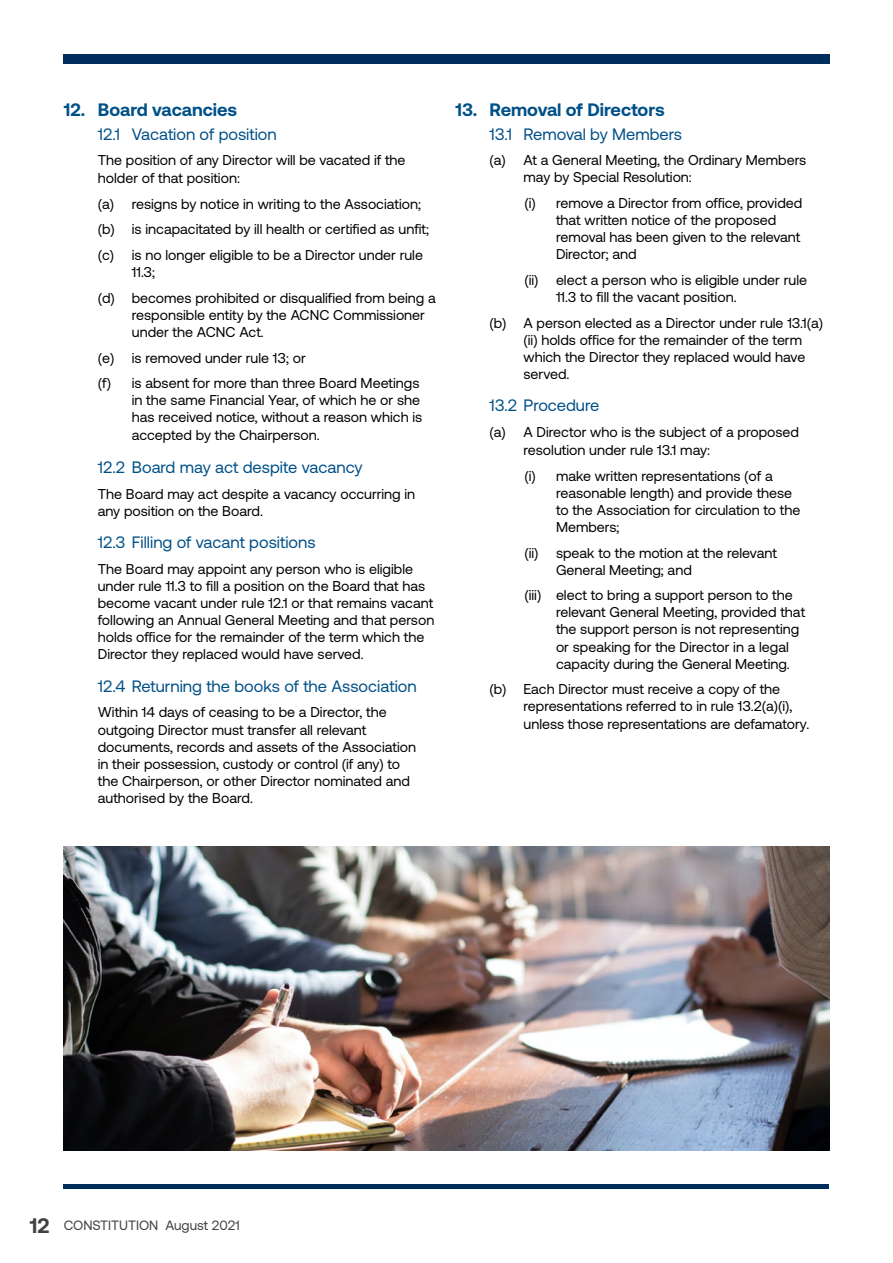
<style>
.page{position:relative;width:893px;height:1263px;background:#fff}
.page>*{position:absolute;margin:0;border:0;box-sizing:border-box;transform-origin:0 0}
.t1{font:700 18px "Aeonik";color:#005088}
.t2{font:16.5px "Aeonik";color:#005088}
.t3{font:14.25px/17.1px "Aeonik";color:#000}
.t4{font:13.5px "Aeonik";color:#414042}
.s1{font-weight:700;font-size:21px}
</style>
<div class="page">
<img style="left:64px;top:846px;width:765px;height:304px">
<div style="left:64px;top:1184px;width:765px;height:5px;background:#002e5c"></div>
<div style="left:63px;top:55px;width:767px;height:9px;background:#002e5c"></div>
<p class="t1" style="left:64px;top:99px;width:175px">12. Board vacancies</p>
<p class="t2" style="left:98px;top:125px;width:181px">12.1 Vacation of position</p>
<p class="t3" style="left:98px;top:151px;width:309px;line-height:18px">The position of any Director will be vacated if the holder of that position:</p>
<p class="t3" style="left:98px;top:191px;width:333px;line-height:25.7px">(a) resigns by notice in writing to the Association; (b) is incapacitated by ill health or certified as unfit; (c) is no longer eligible to be a Director under rule</p>
<p class="t3" style="left:98px;top:259px;width:339px;line-height:25.7px;text-indent:34px">11.3;<br>(d) becomes prohibited or disqualified from being a</p>
<p class="t3" style="left:132px;top:306px;width:295px">responsible entity by the ACNC Commissioner under the ACNC Act.</p>
<p class="t3" style="left:98px;top:345px;width:323px;line-height:25.7px">(e) is removed under rule 13; or<br>(f) is absent for more than three Board Meetings</p>
<p class="t3" style="left:132px;top:391px;width:292px;line-height:17.5px">in the same Financial Year, of which he or she has received notice, without a reason which is accepted by the Chairperson.</p>
<p class="t2" style="left:98px;top:458px;width:266px">12.2 Board may act despite vacancy</p>
<p class="t3" style="left:98px;top:485px;width:319px">The Board may act despite a vacancy occurring in any position on the Board.</p>
<p class="t2" style="left:98px;top:533px;width:219px">12.3 Filling of vacant positions</p>
<p class="t3" style="left:98px;top:560px;width:338px">The Board may appoint any person who is eligible under rule 11.3 to fill a position on the Board that has become vacant under rule 12.1 or that remains vacant following an Annual General Meeting and that person holds office for the remainder of the term which the Director they replaced would have served.</p>
<p class="t2" style="left:98px;top:677px;width:320px">12.4 Returning the books of the Association</p>
<p class="t3" style="left:98px;top:704px;width:320px">Within 14 days of ceasing to be a Director, the outgoing Director must transfer all relevant documents, records and assets of the Association in their possession, custody or control (if any) to the Chairperson, or other Director nominated and authorised by the Board.</p>
<p class="t1" style="left:455px;top:99px;width:211px">13. Removal of Directors</p>
<p class="t2" style="left:489px;top:125px;width:194px">13.1 Removal by Members</p>
<p class="t3" style="left:523px;top:152px;width:284px;text-indent:-34px">(a) At a General Meeting, the Ordinary Members may by Special Resolution:</p>
<p class="t3" style="left:556px;top:194px;width:248px;text-indent:-32px">(i) remove a Director from office, provided that written notice of the proposed removal has been given to the relevant<br>Director; and</p>
<p class="t3" style="left:556px;top:271px;width:253px;text-indent:-32px">(ii) elect a person who is eligible under rule<br>11.3 to fill the vacant position.</p>
<p class="t3" style="left:523px;top:314px;width:301px;text-indent:-34px">(b) A person elected as a Director under rule 13.1(a) (ii) holds office for the remainder of the term which the Director they replaced would have served.</p>
<p class="t2" style="left:489px;top:397px;width:111px">13.2 Procedure</p>
<p class="t3" style="left:523px;top:423px;width:277px;line-height:18px;text-indent:-34px">(a) A Director who is the subject of a proposed resolution under rule 13.1 may:</p>
<p class="t3" style="left:556px;top:467px;width:246px;text-indent:-32px">(i) make written representations (of a reasonable length) and provide these to the Association for circulation to the<br>Members;</p>
<p class="t3" style="left:556px;top:544px;width:222px;text-indent:-32px">(ii) speak to the motion at the relevant<br>General Meeting; and</p>
<p class="t3" style="left:556px;top:587px;width:250px;text-indent:-32px">(iii) elect to bring a support person to the relevant General Meeting, provided that the support person is not representing or speaking for the Director in a legal capacity during the General Meeting.</p>
<p class="t3" style="left:523px;top:680px;width:287px;line-height:17.5px;text-indent:-34px">(b) Each Director must receive a copy of the representations referred to in rule 13.2(a)(i), unless those representations are defamatory.</p>
<p class="t4" style="left:30px;top:1218px;width:211px"><span class="s1">12</span> CONSTITUTION August 2021</p>
</div>
